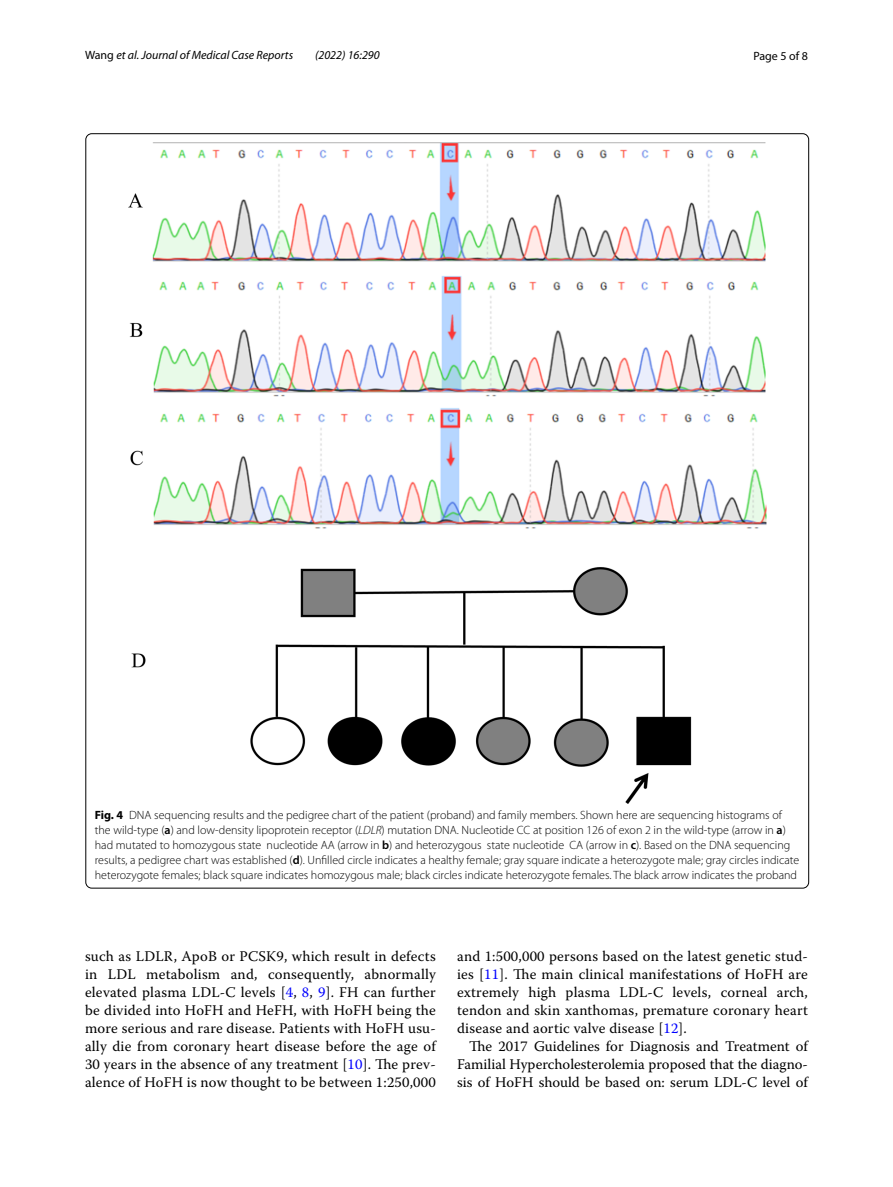
<style>
.page{position:relative;width:893px;height:1187px;background:#fff}
.page>*{position:absolute;margin:0;border:0;box-sizing:border-box;transform-origin:0 0}
.t1{font:14.7px/18px "Warnock Pro";letter-spacing:.015em;color:#000;text-align:justify}
.t2{font:300 12px/15px "Myriad Pro";color:#000}
.t3{font:italic 12px "Myriad Pro";color:#000}
.t4{font:12px "Myriad Pro";color:#000}
.s1{font-style:normal}
.s2{font-weight:700}
.s3{font-weight:600}
.s4{font-style:italic}
.s5{color:#00f}
</style>
<div class="page">
<img style="left:128px;top:143px;width:638px;height:660px">
<p class="t3" style="left:85px;top:48px;width:210px"><span class="s1">Wang</span> et al. Journal of Medical Case Reports</p>
<p class="t3" style="left:315px;top:48px;width:66px">(2022) 16:290</p>
<p class="t4" style="left:753px;top:48px;width:56px">Page 5 of 8</p>
<p class="t2" style="left:95px;top:807px;width:706px"><span class="s2">Fig. 4</span> DNA sequencing results and the pedigree chart of the patient (proband) and family members. Shown here are sequencing histograms of the wild-type (<span class="s3">a</span>) and low-density lipoprotein receptor (<span class="s4">LDLR</span>) mutation DNA. Nucleotide CC at position 126 of exon 2 in the wild-type (arrow in <span class="s3">a</span>) had mutated to homozygous state nucleotide AA (arrow in <span class="s3">b</span>) and heterozygous state nucleotide CA (arrow in <span class="s3">c</span>). Based on the DNA sequencing results, a pedigree chart was established (<span class="s3">d</span>). Unfilled circle indicates a healthy female; gray square indicate a heterozygote male; gray circles indicate heterozygote females; black square indicates homozygous male; black circles indicate heterozygote females. The black arrow indicates the proband</p>
<p class="t1" style="left:85px;top:946px;width:352px">such as LDLR, ApoB or PCSK9, which result in defects in LDL metabolism and, consequently, abnormally elevated plasma LDL-C levels [<span class="s5">4</span>, <span class="s5">8</span>, <span class="s5">9</span>]. FH can further be divided into HoFH and HeFH, with HoFH being the more serious and rare disease. Patients with HoFH usu&shy;ally die from coronary heart disease before the age of 30 years in the absence of any treatment [<span class="s5">10</span>]. The prev&shy;alence of HoFH is now thought to be between 1:250,000</p>
<p class="t1" style="left:457px;top:946px;width:352px">and 1:500,000 persons based on the latest genetic stud&shy;ies [<span class="s5">11</span>]. The main clinical manifestations of HoFH are extremely high plasma LDL-C levels, corneal arch, tendon and skin xanthomas, premature coronary heart disease and aortic valve disease [<span class="s5">12</span>].</p>
<p class="t1" style="left:457px;top:1036px;width:352px;text-indent:12px">The 2017 Guidelines for Diagnosis and Treatment of Familial Hypercholesterolemia proposed that the diagno&shy;sis of HoFH should be based on: serum LDL-C level of</p>
</div>
